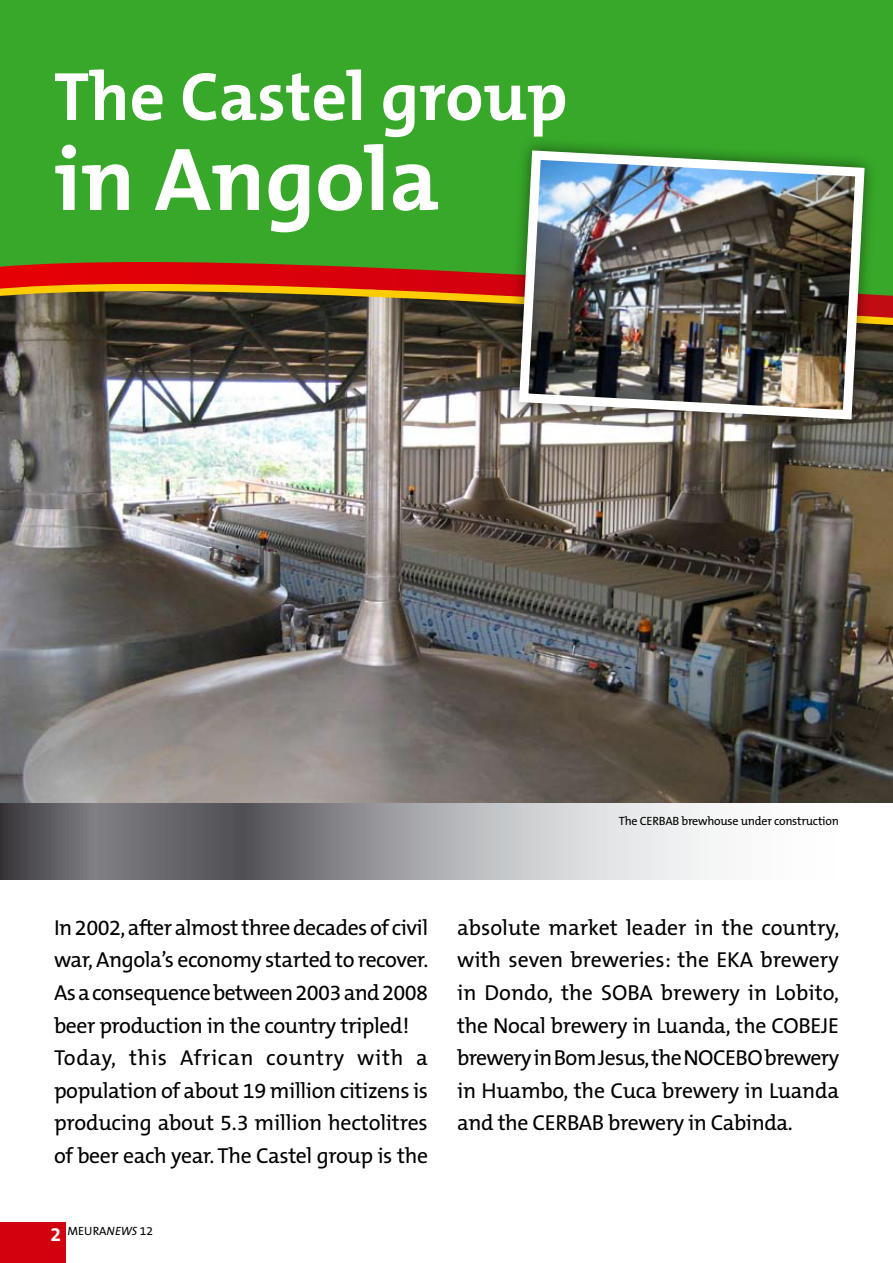
<style>
.page{position:relative;width:893px;height:1263px;background:#fff}
.page>*{position:absolute;margin:0;border:0;box-sizing:border-box;transform-origin:0 0}
.t1{font:700 90px "The Mix B7";color:#fff}
.t2{font:700 69px "The Mix B7";color:#fff}
.t3{font:21.75px/32.7px "The Mix B5 Plain";letter-spacing:-.02em;color:#000}
.t4{font:700 19.5px "The Mix B7";color:#fff}
.t5{font:12px "The Mix B5 Plain";letter-spacing:-.02em;color:#000}
.s1{font-style:italic}
</style>
<div class="page">
<svg style="left:0;top:802px;width:893px;height:78px"></svg>
<div style="left:0;top:1222px;width:65px;height:41px;background:#d1010e"></div>
<img style="left:0;top:325px;width:893px;height:477px">
<div style="left:0;top:0;width:893px;height:262px;background:#37a829"></div>
<svg style="left:0;top:262px;width:893px;height:10px;background:#9f3e14"></svg>
<svg style="left:0;top:272px;width:893px;height:53px;background:#8a4221"></svg>
<div style="left:504px;top:136px;width:373px;height:296px;background:#000;opacity:.5"></div>
<img style="left:514px;top:146px;width:355px;height:278px">
<h2 class="t2" style="left:54px;top:60px;width:515px">The Castel group</h2>
<h1 class="t1" style="left:54px;top:131px;width:387px">in Angola</h1>
<p class="t5" style="left:619px;top:815px;width:222px">The CERBAB brewhouse under construction</p>
<p class="t3" style="left:54px;top:911px;width:376px">In 2002, after almost three decades of civil war, Angola’s economy started to recover.<br>As a consequence between 2003 and 2008 beer production in the country tripled!<br>Today, this African country with a population of about 19 million citizens is producing about 5.3 million hectolitres of beer each year. The Castel group is the</p>
<p class="t4" style="left:50px;top:1224px;width:12px">2</p>
<p class="t5" style="left:68px;top:1224px;width:87px">MEURA<span class="s1">NEWS</span> 12</p>
<p class="t3" style="left:457px;top:911px;width:384px;text-align:justify">absolute market leader in the country, with seven breweries: the EKA brewery in Dondo, the SOBA brewery in Lobito, the Nocal brewery in Luanda, the COBEJE brewery in Bom Jesus, the NOCEBO brewery in Huambo, the Cuca brewery in Luanda and the CERBAB brewery in Cabinda.</p>
</div>
